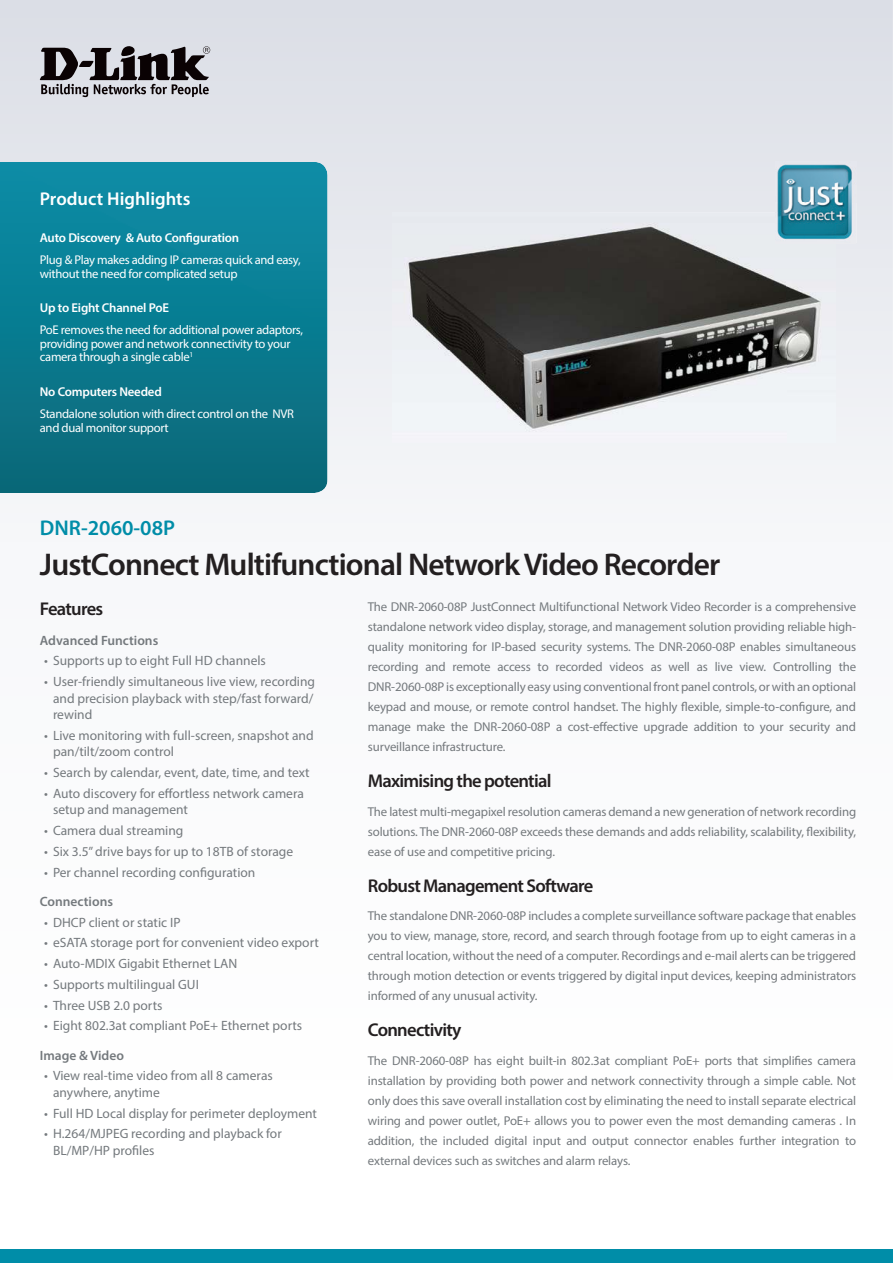
<style>
.page{position:relative;width:893px;height:1263px;background:#fff}
.page>*{position:absolute;margin:0;border:0;box-sizing:border-box;transform-origin:0 0}
.t1{font:600 31.5px "Myriad Pro";letter-spacing:-.025em;color:#231f20}
.t2{font:600 21.3px "Myriad Pro";color:#008da8}
.t3{font:600 18.6px "Myriad Pro";letter-spacing:-.04em;color:#231f20}
.t4{font:600 18.6px "Myriad Pro";color:#fff}
.t5{font:13.5px/16.5px "Myriad Pro";color:#74797d}
.t6{font:600 13.5px "Myriad Pro";color:#74797d}
.t7{font:12.9px/20px "Myriad Pro";letter-spacing:-.01em;color:#74797d;text-align:justify}
.t8{font:600 12.9px "Myriad Pro";letter-spacing:-.015em;color:#fff}
.t9{font:12.6px/13.5px "Myriad Pro";letter-spacing:-.025em;color:#fff}
</style>
<div class="page">
<div style="left:0;top:1249px;width:893px;height:14px;background:#008da8"></div>
<img style="left:0;top:162px;width:328px;height:331px">
<svg style="left:40px;top:46px;width:170px;height:51px"></svg>
<img style="left:393px;top:212px;width:394px;height:231px">
<img style="left:787px;top:243px;width:49px;height:200px">
<img style="left:775px;top:162px;width:81px;height:40px">
<img style="left:775px;top:202px;width:40px;height:10px">
<img style="left:815px;top:202px;width:41px;height:41px">
<img style="left:775px;top:212px;width:61px;height:31px">
<h3 class="t4" style="left:40px;top:191px;width:152px">Product Highlights</h3>
<p class="t8" style="left:40px;top:232px;width:201px">Auto Discovery &amp; Auto Configuration</p>
<p class="t9" style="left:40px;top:254px;width:262px">Plug &amp; Play makes adding IP cameras quick and easy, without the need for complicated setup</p>
<p class="t8" style="left:40px;top:303px;width:131px">Up to Eight Channel PoE</p>
<p class="t9" style="left:40px;top:324px;width:265px">PoE removes the need for additional power adaptors, providing power and network connectivity to your camera through a single cable<sup>1</sup></p>
<p class="t8" style="left:40px;top:386px;width:123px">No Computers Needed</p>
<p class="t9" style="left:40px;top:408px;width:256px">Standalone solution with direct control on the NVR and dual monitor support</p>
<h2 class="t2" style="left:40px;top:520px;width:137px">DNR-2060-08P</h2>
<h1 class="t1" style="left:40px;top:552px;width:682px">JustConnect Multifunctional Network Video Recorder</h1>
<h3 class="t3" style="left:40px;top:602px;width:65px">Features</h3>
<p class="t6" style="left:40px;top:635px;width:120px">Advanced Functions</p>
<p class="t5" style="left:44px;top:654px;width:223px">• Supports up to eight Full HD channels</p>
<p class="t5" style="left:53px;top:674px;width:264px;text-indent:-9px">• User-friendly simultaneous live view, recording and precision playback with step/fast forward/ rewind</p>
<p class="t5" style="left:53px;top:728px;width:262px;text-indent:-9px">• Live monitoring with full-screen, snapshot and pan/tilt/zoom control</p>
<p class="t5" style="left:44px;top:765px;width:267px">• Search by calendar, event, date, time, and text</p>
<p class="t5" style="left:53px;top:786px;width:252px;text-indent:-9px">• Auto discovery for effortless network camera setup and management</p>
<p class="t5" style="left:44px;top:823px;width:141px">• Camera dual streaming</p>
<p class="t5" style="left:44px;top:844px;width:251px">• Six 3.5” drive bays for up to 18TB of storage</p>
<p class="t5" style="left:44px;top:865px;width:213px">• Per channel recording configuration</p>
<p class="t6" style="left:40px;top:896px;width:75px">Connections</p>
<p class="t5" style="left:44px;top:915px;width:138px">• DHCP client or static IP</p>
<p class="t5" style="left:44px;top:936px;width:276px">• eSATA storage port for convenient video export</p>
<p class="t5" style="left:44px;top:956px;width:195px">• Auto-MDIX Gigabit Ethernet LAN</p>
<p class="t5" style="left:44px;top:977px;width:156px">• Supports multilingual GUI</p>
<p class="t5" style="left:44px;top:998px;width:120px">• Three USB 2.0 ports</p>
<p class="t5" style="left:44px;top:1019px;width:260px">• Eight 802.3at compliant PoE+ Ethernet ports</p>
<p class="t6" style="left:40px;top:1050px;width:86px">Image &amp; Video</p>
<p class="t5" style="left:53px;top:1069px;width:221px;text-indent:-9px">• View real-time video from all 8 cameras anywhere, anytime</p>
<p class="t5" style="left:44px;top:1106px;width:274px">• Full HD Local display for perimeter deployment</p>
<p class="t5" style="left:53px;top:1127px;width:230px;text-indent:-9px">• H.264/MJPEG recording and playback for<br>BL/MP/HP profiles</p>
<p class="t7" style="left:368px;top:598px;width:490px">The DNR-2060-08P JustConnect Multifunctional Network Video Recorder is a comprehensive standalone network video display, storage, and management solution providing reliable high&shy;quality monitoring for IP-based security systems. The DNR-2060-08P enables simultaneous recording and remote access to recorded videos as well as live view. Controlling the DNR-2060-08P is exceptionally easy using conventional front panel controls, or with an optional keypad and mouse, or remote control handset. The highly flexible, simple-to-configure, and manage make the DNR-2060-08P a cost-effective upgrade addition to your security and surveillance infrastructure.</p>
<h3 class="t3" style="left:368px;top:773px;width:185px">Maximising the potential</h3>
<p class="t7" style="left:368px;top:802px;width:490px">The latest multi-megapixel resolution cameras demand a new generation of network recording solutions. The DNR-2060-08P exceeds these demands and adds reliability, scalability, flexibility, ease of use and competitive pricing.</p>
<h3 class="t3" style="left:368px;top:878px;width:227px">Robust Management Software</h3>
<p class="t7" style="left:368px;top:907px;width:490px">The standalone DNR-2060-08P includes a complete surveillance software package that enables you to view, manage, store, record, and search through footage from up to eight cameras in a central location, without the need of a computer. Recordings and e-mail alerts can be triggered through motion detection or events triggered by digital input devices, keeping administrators informed of any unusual activity.</p>
<h3 class="t3" style="left:368px;top:1023px;width:95px">Connectivity</h3>
<p class="t7" style="left:368px;top:1052px;width:490px">The DNR-2060-08P has eight built-in 802.3at compliant PoE+ ports that simplifies camera installation by providing both power and network connectivity through a simple cable. Not only does this save overall installation cost by eliminating the need to install separate electrical wiring and power outlet, PoE+ allows you to power even the most demanding cameras . In addition, the included digital input and output connector enables further integration to external devices such as switches and alarm relays.</p>
</div>
